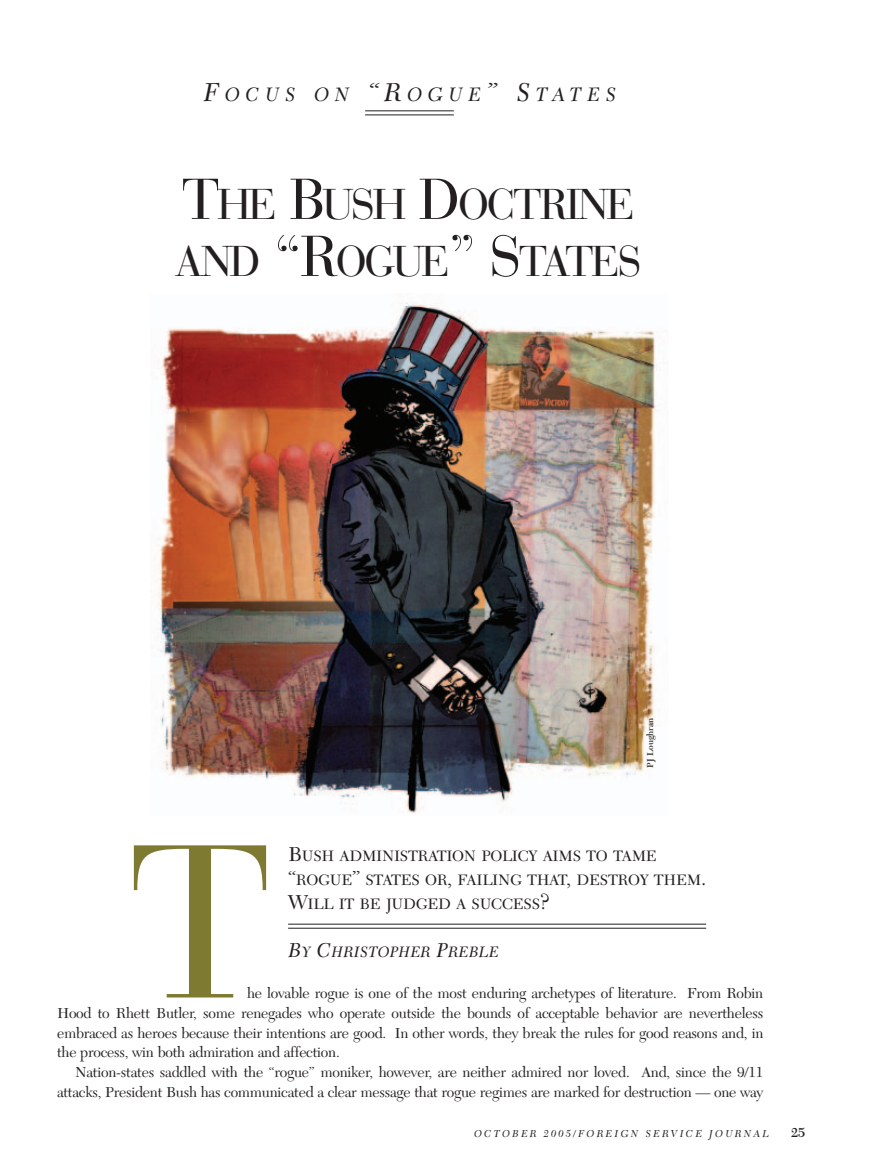
<style>
.page{position:relative;width:878px;height:1175px;background:#fff}
.page>*{position:absolute;margin:0;border:0;box-sizing:border-box;transform-origin:0 0}
.t1{font:216px "Bauer Bodoni";color:#7f7a31}
.t2{font:42.75px/57px "Bauer Bodoni";letter-spacing:-.05em;color:#231f20}
.t3{font:italic 20.25px "New Caledonia";letter-spacing:.265em;color:#231f20}
.t4{font:15.75px/24px "New Caledonia";letter-spacing:-.02em;color:#231f20}
.t5{font:italic 15.75px "New Caledonia";color:#231f20}
.t6{font:15px/19.6px "New Caledonia";letter-spacing:-.015em;color:#231f20;text-align:justify}
.t7{font:600 13.5px "New Caledonia";color:#231f20}
.t8{font:italic 10.5px "New Caledonia";letter-spacing:.2em;color:#231f20}
.t9{font:600 9px "New Caledonia";color:#231f20}
.s1{font-size:27px}
.s2{font-size:57px}
.s3{font-size:21px}
</style>
<div class="page">
<img style="left:150px;top:302px;width:510px;height:512px">
<hr style="left:365px;top:111px;width:89px;height:1px;background:#231f20">
<hr style="left:365px;top:115px;width:89px;height:1px;background:#231f20">
<hr style="left:288px;top:924px;width:418px;height:1px;background:#231f20">
<hr style="left:288px;top:928px;width:418px;height:1px;background:#231f20">
<h3 class="t3" style="left:203px;top:86px;width:414px"><span class="s1">F</span>OCUS ON <span class="s1">“R</span>OGUE<span class="s1">” S</span>TATES</h3>
<h2 class="t2" style="left:175px;top:181px;width:468px"><span class="s2">T</span>HE <span class="s2">B</span>USH <span class="s2">D</span>OCTRINE<br>AND <span class="s2">“R</span>OGUE<span class="s2">” S</span>TATES</h2>
<p class="t9" style="left:646px;top:767px;width:51px;rotate:-90deg">PJ Loughran</p>
<h1 class="t1" style="left:128px;top:845px;width:146px">T</h1>
<p class="t4" style="left:288px;top:845px;width:420px"><span class="s3">B</span>USH ADMINISTRATION POLICY AIMS TO TAME <span class="s3">“</span>ROGUE<span class="s3">”</span> STATES OR<span class="s3">,</span> FAILING THAT<span class="s3">,</span> DESTROY THEM<span class="s3">.<br>W</span>ILL IT BE JUDGED A SUCCESS<span class="s3">?</span></p>
<p class="t5" style="left:288px;top:945px;width:212px"><span class="s3">B</span>Y <span class="s3">C</span>HRISTOPHER <span class="s3">P</span>REBLE</p>
<p class="t6" style="left:57px;top:985px;width:708px;text-indent:190px">he lovable rogue is one of the most enduring archetypes of literature. From Robin Hood to Rhett Butler, some renegades who operate outside the bounds of acceptable behavior are nevertheless embraced as heroes because their intentions are good. In other words, they break the rules for good reasons and, in the process, win both admiration and affection.</p>
<p class="t6" style="left:57px;top:1063px;width:707px;text-align:right">Nation-states saddled with the “rogue” moniker, however, are neither admired nor loved. And, since the 9/11 attacks, President Bush has communicated a clear message that rogue regimes are marked for destruction — one way</p>
<p class="t8" style="left:474px;top:1128px;width:296px">OCTOBER 2005/FOREIGN SERVICE JOURNAL</p>
<p class="t7" style="left:791px;top:1126px;width:16px">25</p>
</div>
